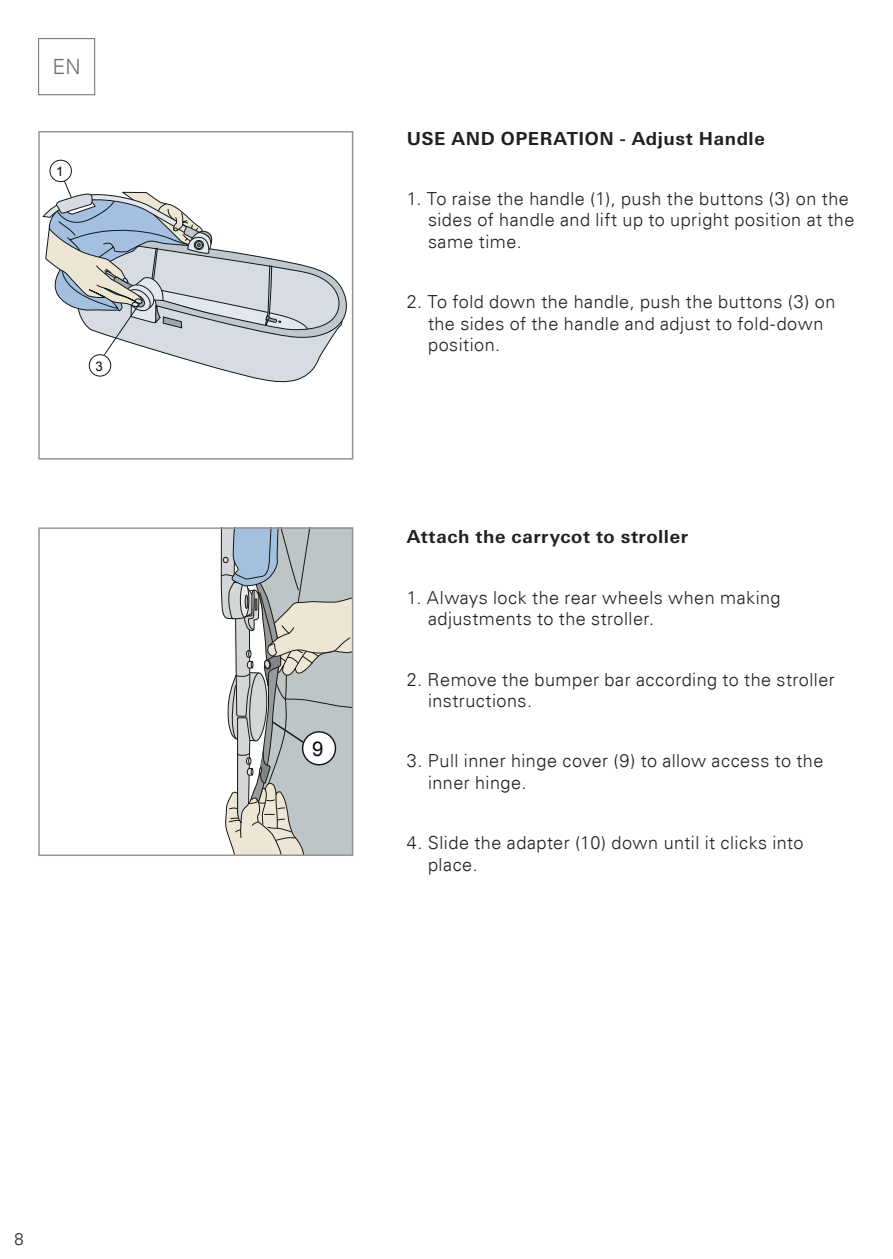
<style>
.page{position:relative;width:893px;height:1259px;background:#fff}
.page>*{position:absolute;margin:0;border:0;box-sizing:border-box;transform-origin:0 0}
.t1{font:300 21px "Univers";color:#6c6d70}
.t2{font:20.4px "Arial";color:#040908}
.t3{font:300 18px/21.6px "Univers";letter-spacing:.025em;color:#231f20}
.t4{font:700 18px "Univers Next W1 G";letter-spacing:.035em;color:#231f20}
.t5{font:300 16.5px "Univers";color:#231f20}
.t6{font:13.2px "Arial";color:#040908}
</style>
<div class="page">
<svg style="left:221px;top:530px;width:129px;height:323px;background:#c0c3c2"></svg>
<div style="left:38px;top:527px;width:315px;height:329px;border:2px solid #939598"></div>
<div style="left:38px;top:131px;width:315px;height:328px;border:2px solid #939598"></div>
<div style="left:49px;top:160px;width:23px;height:22px;border:1px solid #0f1a17;border-radius:50%"></div>
<svg style="left:43px;top:180px;width:311px;height:205px"></svg>
<div style="left:38px;top:38px;width:57px;height:57px;border:1px solid #6c6d70"></div>
<p class="t1" style="left:53px;top:54px;width:28px">EN</p>
<p class="t6" style="left:56px;top:163px;width:9px">1</p>
<p class="t6" style="left:95px;top:357px;width:9px">3</p>
<p class="t5" style="left:14px;top:1228px;width:11px">8</p>
<p class="t2" style="left:312px;top:735px;width:13px">9</p>
<p class="t4" style="left:407px;top:127px;width:360px">USE AND OPERATION - Adjust Handle</p>
<p class="t3" style="left:428px;top:188px;width:428px;text-indent:-21px">1. To raise the handle (1), push the buttons (3) on the sides of handle and lift up to upright position at the same time.</p>
<p class="t3" style="left:428px;top:291px;width:409px;text-indent:-21px">2. To fold down the handle, push the buttons (3) on the sides of the handle and adjust to fold-down position.</p>
<p class="t4" style="left:407px;top:526px;width:283px">Attach the carrycot to stroller</p>
<p class="t3" style="left:428px;top:586px;width:354px;text-indent:-21px">1. Always lock the rear wheels when making adjustments to the stroller.</p>
<p class="t3" style="left:428px;top:668px;width:408px;text-indent:-21px">2. Remove the bumper bar according to the stroller instructions.</p>
<p class="t3" style="left:428px;top:750px;width:397px;text-indent:-21px">3. Pull inner hinge cover (9) to allow access to the inner hinge.</p>
<p class="t3" style="left:428px;top:832px;width:377px;text-indent:-21px">4. Slide the adapter (10) down until it clicks into place.</p>
</div>
